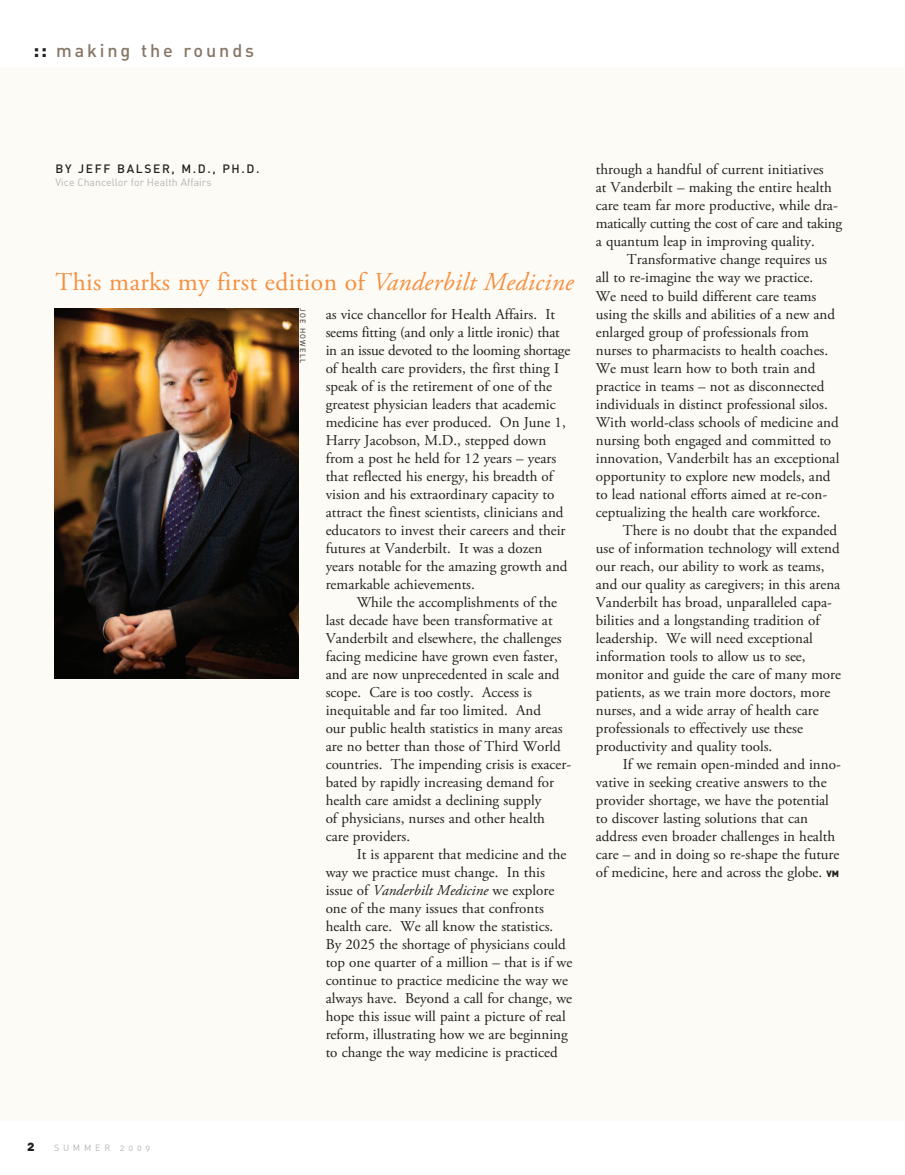
<style>
.page{position:relative;width:905px;height:1175px;background:#fff}
.page>*{position:absolute;margin:0;border:0;box-sizing:border-box;transform-origin:0 0}
.t1{font:25.5px "Adobe Garamond Pro";letter-spacing:.015em;color:#f68f40}
.t2{font:18px "DIN Medium Alternate";letter-spacing:.16em;color:#877665}
.t3{font:15px/18px "Adobe Garamond Pro";color:#231f20}
.t4{font:13.5px "DIN Black Alternate";color:#231f20}
.t5{font:12px "DIN Medium Alternate";letter-spacing:.14em;color:#231f20}
.t6{font:10.5px "DIN Regular Alternate";color:#b4b5b8}
.t7{font:9px "DIN Regular Alternate";letter-spacing:.415em;color:#b4b5b8}
.t8{font:7.5px "DIN Regular Alternate";letter-spacing:.155em;color:#231f20}
.s1{font-family:"DIN";font-weight:700;font-size:21px;color:#231f20}
.s2{font-style:italic}
.s3{font-family:"DIN Black Alternate";font-size:9px}
</style>
<div class="page">
<div style="left:0;top:68px;width:904px;height:1052px;background:#fcfbf5"></div>
<img style="left:54px;top:308px;width:244px;height:370px">
<p class="t2" style="left:33px;top:40px;width:223px"><span class="s1">::</span> making the rounds</p>
<p class="t5" style="left:56px;top:162px;width:206px">BY JEFF BALSER, M.D., PH.D.</p>
<p class="t6" style="left:56px;top:176px;width:157px">Vice Chancellor for Health Affairs</p>
<h1 class="t1" style="left:56px;top:272px;width:519px">This marks my first edition of <span class="s2">Vanderbilt Medicine</span></h1>
<p class="t8" style="left:307px;top:308px;width:57px;rotate:90deg">JOE HOWELL</p>
<p class="t3" style="left:326px;top:306px;width:246px">as vice chancellor for Health Affairs. It seems fitting (and only a little ironic) that in an issue devoted to the looming shortage of health care providers, the first thing I speak of is the retirement of one of the greatest physician leaders that academic medicine has ever produced. On June 1, Harry Jacobson, M.D., stepped down from a post he held for 12 years – years that reflected his energy, his breadth of vision and his extraordinary capacity to attract the finest scientists, clinicians and educators to invest their careers and their futures at Vanderbilt. It was a dozen years notable for the amazing growth and remarkable achievements.</p>
<p class="t3" style="left:326px;top:594px;width:247px;text-indent:31px">While the accomplishments of the last decade have been transformative at Vanderbilt and elsewhere, the challenges facing medicine have grown even faster, and are now unprecedented in scale and scope. Care is too costly. Access is inequitable and far too limited. And<br>our public health statistics in many areas are no better than those of Third World countries. The impending crisis is exacer&shy;bated by rapidly increasing demand for health care amidst a declining supply<br>of physicians, nurses and other health care providers.</p>
<p class="t3" style="left:325px;top:846px;width:248px;text-indent:31px">It is apparent that medicine and the way we practice must change. In this issue of <span class="s2">Vanderbilt Medicine</span> we explore one of the many issues that confronts health care. We all know the statistics.<br>By 2025 the shortage of physicians could top one quarter of a million – that is if we continue to practice medicine the way we always have. Beyond a call for change, we hope this issue will paint a picture of real reform, illustrating how we are beginning to change the way medicine is practiced</p>
<p class="t3" style="left:595px;top:162px;width:248px">through a handful of current initiatives<br>at Vanderbilt – making the entire health care team far more productive, while dra&shy;matically cutting the cost of care and taking a quantum leap in improving quality.</p>
<p class="t3" style="left:595px;top:252px;width:245px;text-indent:31px">Transformative change requires us all to re-imagine the way we practice.<br>We need to build different care teams using the skills and abilities of a new and enlarged group of professionals from nurses to pharmacists to health coaches.<br>We must learn how to both train and practice in teams – not as disconnected individuals in distinct professional silos.<br>With world-class schools of medicine and nursing both engaged and committed to innovation, Vanderbilt has an exceptional opportunity to explore new models, and to lead national efforts aimed at re-con&shy;ceptualizing the health care workforce.</p>
<p class="t3" style="left:595px;top:522px;width:247px;text-indent:27px">There is no doubt that the expanded use of information technology will extend our reach, our ability to work as teams, and our quality as caregivers; in this arena Vanderbilt has broad, unparalleled capa&shy;bilities and a longstanding tradition of leadership. We will need exceptional information tools to allow us to see, monitor and guide the care of many more patients, as we train more doctors, more nurses, and a wide array of health care professionals to effectively use these productivity and quality tools.</p>
<p class="t3" style="left:595px;top:756px;width:246px;text-indent:27px">If we remain open-minded and inno&shy;vative in seeking creative answers to the provider shortage, we have the potential to discover lasting solutions that can address even broader challenges in health care – and in doing so re-shape the future of medicine, here and across the globe. <span class="s3">VM</span></p>
<p class="t4" style="left:27px;top:1138px;width:9px">2</p>
<p class="t7" style="left:54px;top:1142px;width:98px">SUMMER 2009</p>
</div>
